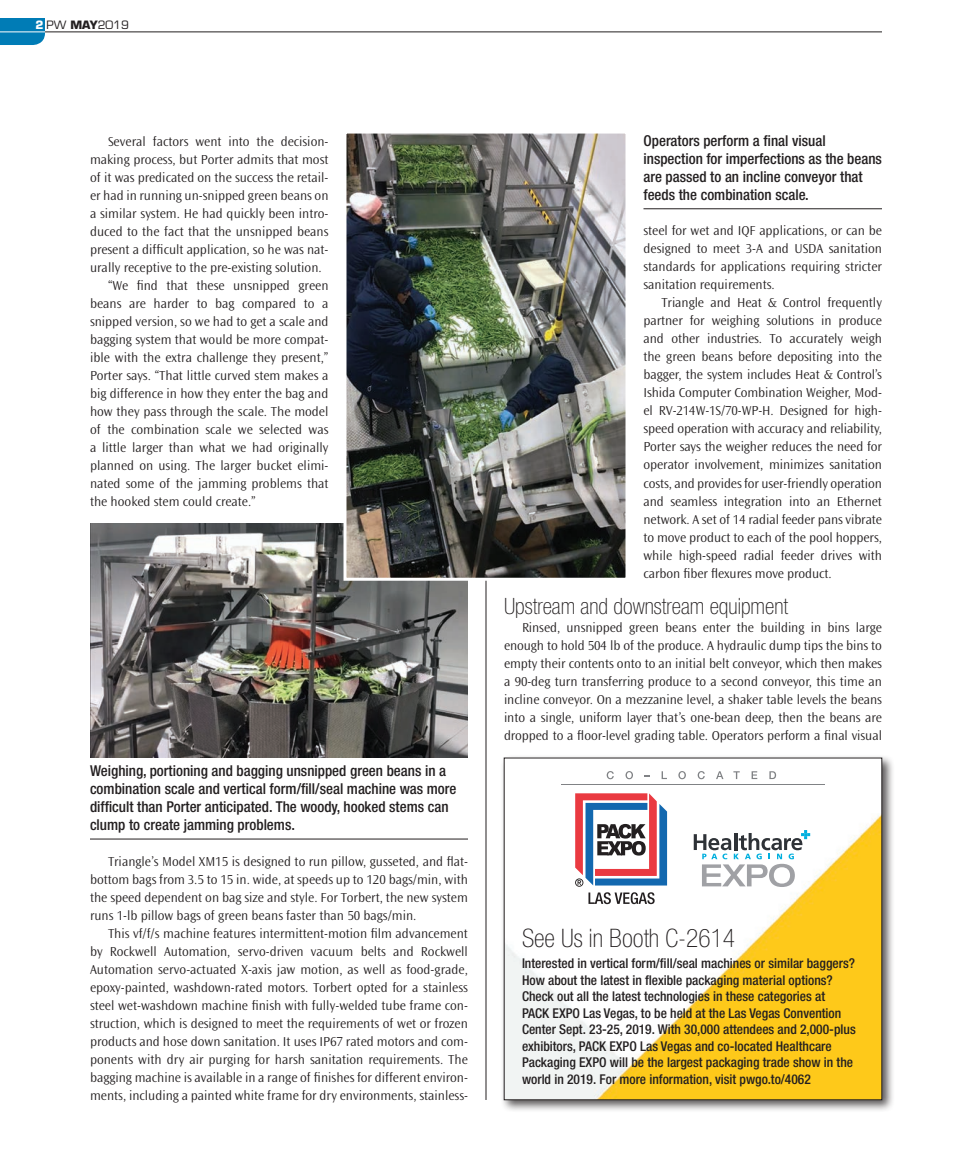
<style>
.page{position:relative;width:972px;height:1175px;background:#fff}
.page>*{position:absolute;margin:0;border:0;box-sizing:border-box;transform-origin:0 0}
.t1{font:100 condensed 25.5px "Helvetica Neue LT Std";color:#231f20}
.t2{font:100 condensed 22.5px "Helvetica Neue LT Std";color:#231f20}
.t3{font:500 condensed 15px/18px "Helvetica Neue LT Std";color:#231f20}
.t4{font:300 13.5px/18px "Ocean Sans Std";color:#231f20;text-align:justify}
.t5{font:500 condensed 13.5px/16.5px "Helvetica Neue LT Std";color:#231f20}
.t6{font:11.25px "Eurostile LT Std";color:#231f20}
.s1{font-weight:700;color:#fff}
.s2{font-weight:700}
</style>
<div class="page">
<hr style="left:486px;top:578px;width:1px;height:522px;background:#231f20">
<div style="left:500px;top:754px;width:395px;height:358px;background:#231f20;opacity:.75"></div>
<div style="left:504px;top:758px;width:378px;height:342px;background:#fff"></div>
<img style="left:506px;top:815px;width:374px;height:283px">
<svg style="left:574px;top:793px;width:94px;height:111px"></svg>
<svg style="left:694px;top:830px;width:116px;height:57px"></svg>
<svg style="left:607px;top:771px;width:7px;height:8px"></svg>
<svg style="left:626px;top:771px;width:7px;height:8px"></svg>
<svg style="left:662px;top:771px;width:5px;height:8px"></svg>
<svg style="left:678px;top:771px;width:8px;height:8px"></svg>
<svg style="left:698px;top:771px;width:7px;height:8px"></svg>
<svg style="left:716px;top:771px;width:7px;height:8px"></svg>
<svg style="left:733px;top:771px;width:7px;height:8px"></svg>
<svg style="left:752px;top:771px;width:5px;height:8px"></svg>
<svg style="left:769px;top:771px;width:7px;height:8px"></svg>
<hr style="left:561px;top:784px;width:263px;height:1px;background:#808285">
<hr style="left:644px;top:208px;width:238px;height:1px;background:#231f20">
<img style="left:90px;top:524px;width:378px;height:234px">
<img style="left:342px;top:133px;width:284px;height:449px">
<hr style="left:90px;top:838px;width:378px;height:1px;background:#231f20">
<svg style="left:0;top:18px;width:45px;height:27px"></svg>
<hr style="left:0;top:32px;width:45px;height:1px;background:#fff">
<hr style="left:45px;top:32px;width:837px;height:1px;background:#231f20">
<p class="t6" style="left:35px;top:18px;width:95px"><span class="s1">2</span> PW <span class="s2">MAY</span>2019</p>
<p class="t4" style="left:108px;top:132px;width:222px">Several factors went into the decision-</p>
<p class="t4" style="left:90px;top:150px;width:240px">making process, but Porter admits that most</p>
<p class="t4" style="left:90px;top:168px;width:240px">of it was predicated on the success the retail-</p>
<p class="t4" style="left:90px;top:186px;width:240px">er had in running un-snipped green beans on</p>
<p class="t4" style="left:90px;top:204px;width:240px">a similar system. He had quickly been intro-</p>
<p class="t4" style="left:90px;top:222px;width:240px">duced to the fact that the unsnipped beans</p>
<p class="t4" style="left:90px;top:240px;width:240px">present a difficult application, so he was nat-</p>
<p class="t4" style="left:90px;top:258px;width:233px">urally receptive to the pre-existing solution.</p>
<p class="t4" style="left:108px;top:276px;width:222px">“We find that these unsnipped green</p>
<p class="t4" style="left:90px;top:294px;width:240px">beans are harder to bag compared to a</p>
<p class="t4" style="left:90px;top:312px;width:240px">snipped version, so we had to get a scale and</p>
<p class="t4" style="left:90px;top:330px;width:240px">bagging system that would be more compat-</p>
<p class="t4" style="left:90px;top:348px;width:240px">ible with the extra challenge they present,”</p>
<p class="t4" style="left:90px;top:366px;width:240px">Porter says. “That little curved stem makes a</p>
<p class="t4" style="left:90px;top:384px;width:240px">big difference in how they enter the bag and</p>
<p class="t4" style="left:90px;top:402px;width:240px">how they pass through the scale. The model</p>
<p class="t4" style="left:90px;top:420px;width:240px">of the combination scale we selected was</p>
<p class="t4" style="left:90px;top:438px;width:240px">a little larger than what we had originally</p>
<p class="t4" style="left:90px;top:456px;width:240px">planned on using. The larger bucket elimi-</p>
<p class="t4" style="left:90px;top:474px;width:240px">nated some of the jamming problems that</p>
<p class="t4" style="left:90px;top:492px;width:167px">the hooked stem could create.”</p>
<p class="t3" style="left:90px;top:761px;width:368px">Weighing, portioning and bagging unsnipped green beans in a combination scale and vertical form/fill/seal machine was more difficult than Porter anticipated. The woody, hooked stems can clump to create jamming problems.</p>
<p class="t4" style="left:90px;top:852px;width:379px;text-indent:18px">Triangle’s Model XM15 is designed to run pillow, gusseted, and flat&shy;bottom bags from 3.5 to 15 in. wide, at speeds up to 120 bags/min, with the speed dependent on bag size and style. For Torbert, the new system runs 1-lb pillow bags of green beans faster than 50 bags/min.</p>
<p class="t4" style="left:90px;top:924px;width:380px;text-indent:18px">This vf/f/s machine features intermittent-motion film advancement by Rockwell Automation, servo-driven vacuum belts and Rockwell Automation servo-actuated X-axis jaw motion, as well as food-grade, epoxy-painted, washdown-rated motors. Torbert opted for a stainless steel wet-washdown machine finish with fully-welded tube frame con&shy;struction, which is designed to meet the requirements of wet or frozen products and hose down sanitation. It uses IP67 rated motors and com&shy;ponents with dry air purging for harsh sanitation requirements. The bagging machine is available in a range of finishes for different environ&shy;ments, including a painted white frame for dry environments, stainless-</p>
<p class="t3" style="left:644px;top:131px;width:240px">Operators perform a final visual inspection for imperfections as the beans are passed to an incline conveyor that feeds the combination scale.</p>
<p class="t4" style="left:644px;top:222px;width:240px">steel for wet and IQF applications, or can be designed to meet 3-A and USDA sanitation standards for applications requiring stricter sanitation requirements.</p>
<p class="t4" style="left:644px;top:294px;width:240px;text-indent:18px">Triangle and Heat &amp; Control frequently partner for weighing solutions in produce and other industries. To accurately weigh the green beans before depositing into the bagger, the system includes Heat &amp; Control’s Ishida Computer Combination Weigher, Mod&shy;el RV-214W-1S/70-WP-H. Designed for high&shy;speed operation with accuracy and reliability, Porter says the weigher reduces the need for operator involvement, minimizes sanitation costs, and provides for user-friendly operation and seamless integration into an Ethernet network. A set of 14 radial feeder pans vibrate to move product to each of the pool hoppers, while high-speed radial feeder drives with carbon fiber flexures move product.</p>
<h2 class="t2" style="left:504px;top:593px;width:286px">Upstream and downstream equipment</h2>
<p class="t4" style="left:504px;top:618px;width:380px;text-indent:18px">Rinsed, unsnipped green beans enter the building in bins large enough to hold 504 lb of the produce. A hydraulic dump tips the bins to empty their contents onto to an initial belt conveyor, which then makes a 90-deg turn transferring produce to a second conveyor, this time an incline conveyor. On a mezzanine level, a shaker table levels the beans into a single, uniform layer that’s one-bean deep, then the beans are dropped to a floor-level grading table. Operators perform a final visual</p>
<h1 class="t1" style="left:522px;top:923px;width:215px">See Us in Booth C-2614</h1>
<p class="t5" style="left:522px;top:954px;width:335px">Interested in vertical form/fill/seal machines or similar baggers?<br>How about the latest in flexible packaging material options?<br>Check out all the latest technologies in these categories at PACK EXPO Las Vegas, to be held at the Las Vegas Convention Center Sept. 23-25, 2019. With 30,000 attendees and 2,000-plus exhibitors, PACK EXPO Las Vegas and co-located Healthcare Packaging EXPO will be the largest packaging trade show in the world in 2019. For more information, visit pwgo.to/4062</p>
</div>
